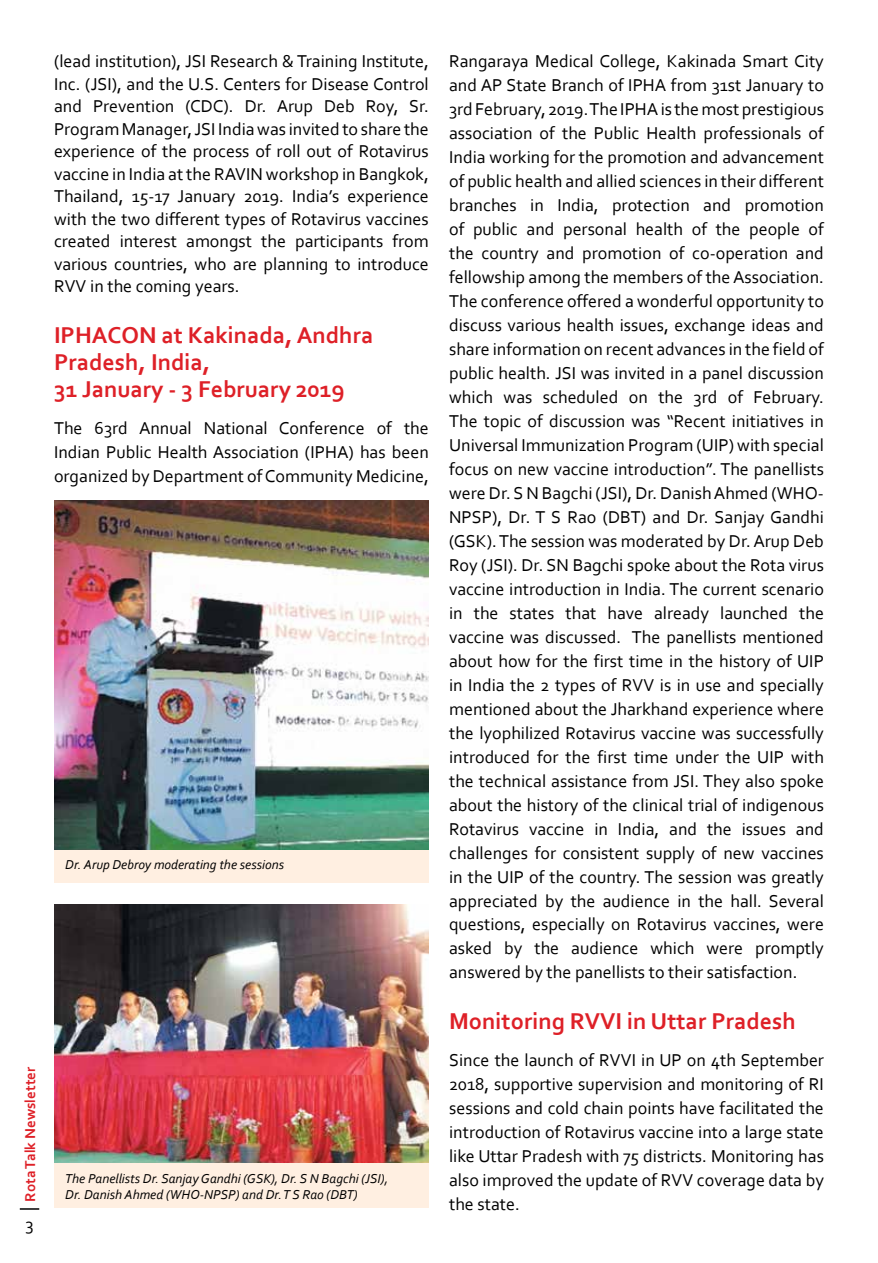
<style>
.page{position:relative;width:878px;height:1263px;background:#fff}
.page>*{position:absolute;margin:0;border:0;box-sizing:border-box;transform-origin:0 0}
.t1{font:700 24px/27px "Corbel";color:#de2027}
.t2{font:18px/24px "Corbel";color:#000;text-align:justify}
.t3{font:700 15px "Corbel";color:#de2027}
.t4{font:italic 13.5px/16.5px "Corbel";color:#000}
</style>
<div class="page">
<svg style="left:20px;top:1208px;width:19px;height:2px"></svg>
<img style="left:54px;top:500px;width:375px;height:350px">
<div style="left:54px;top:850px;width:375px;height:33px;background:#ffefe1"></div>
<img style="left:54px;top:904px;width:375px;height:260px">
<div style="left:54px;top:1164px;width:375px;height:44px;background:#ffefe1"></div>
<p class="t3" style="left:21px;top:1201px;width:136px;rotate:-90deg">Rota Talk Newsletter</p>
<p class="t2" style="left:25px;top:1211px;width:10px">3</p>
<p class="t2" style="left:54px;top:50px;width:376px;line-height:22.5px">(lead institution), JSI Research &amp; Training Institute, Inc. (JSI), and the U.S. Centers for Disease Control and Prevention (CDC). Dr. Arup Deb Roy, Sr.<br>Program Manager, JSI India was invited to share the experience of the process of roll out of Rotavirus vaccine in India at the RAVIN workshop in Bangkok, Thailand, 15-17 January 2019. India’s experience with the two different types of Rotavirus vaccines created interest amongst the participants from various countries, who are planning to introduce RVV in the coming years.</p>
<p class="t2" style="left:449px;top:48px;width:376px">Rangaraya Medical College, Kakinada Smart City and AP State Branch of IPHA from 31st January to 3rd February, 2019. The IPHA is the most prestigious association of the Public Health professionals of India working for the promotion and advancement of public health and allied sciences in their different branches in India, protection and promotion of public and personal health of the people of the country and promotion of co-operation and fellowship among the members of the Association.<br>The conference offered a wonderful opportunity to discuss various health issues, exchange ideas and share information on recent advances in the field of public health. JSI was invited in a panel discussion which was scheduled on the 3rd of February.<br>The topic of discussion was “Recent initiatives in Universal Immunization Program (UIP) with special focus on new vaccine introduction”. The panellists were Dr. S N Bagchi (JSI), Dr. Danish Ahmed (WHO-NPSP), Dr. T S Rao (DBT) and Dr. Sanjay Gandhi (GSK). The session was moderated by Dr. Arup Deb Roy (JSI). Dr. SN Bagchi spoke about the Rota virus vaccine introduction in India. The current scenario in the states that have already launched the vaccine was discussed. The panellists mentioned about how for the first time in the history of UIP in India the 2 types of RVV is in use and specially mentioned about the Jharkhand experience where the lyophilized Rotavirus vaccine was successfully introduced for the first time under the UIP with the technical assistance from JSI. They also spoke about the history of the clinical trial of indigenous Rotavirus vaccine in India, and the issues and challenges for consistent supply of new vaccines in the UIP of the country. The session was greatly appreciated by the audience in the hall. Several questions, especially on Rotavirus vaccines, were asked by the audience which were promptly answered by the panellists to their satisfaction.</p>
<h1 class="t1" style="left:449px;top:1006px;width:348px">Monitoring RVVI in Uttar Pradesh</h1>
<p class="t2" style="left:449px;top:1047px;width:376px">Since the launch of RVVI in UP on 4th September 2018, supportive supervision and monitoring of RI sessions and cold chain points have facilitated the introduction of Rotavirus vaccine into a large state like Uttar Pradesh with 75 districts. Monitoring has also improved the update of RVV coverage data by the state.</p>
<h1 class="t1" style="left:54px;top:320px;width:321px">IPHACON at Kakinada, Andhra<br>Pradesh, India,<br>31 January - 3 February 2019</h1>
<p class="t2" style="left:54px;top:416px;width:376px">The 63rd Annual National Conference of the Indian Public Health Association (IPHA) has been organized by Department of Community Medicine,</p>
<p class="t4" style="left:65px;top:856px;width:220px">Dr. Arup Debroy moderating the sessions</p>
<p class="t4" style="left:65px;top:1170px;width:324px">The Panellists Dr. Sanjay Gandhi (GSK), Dr. S N Bagchi (JSI),<br>Dr. Danish Ahmed (WHO-NPSP) and Dr. T S Rao (DBT)</p>
</div>
